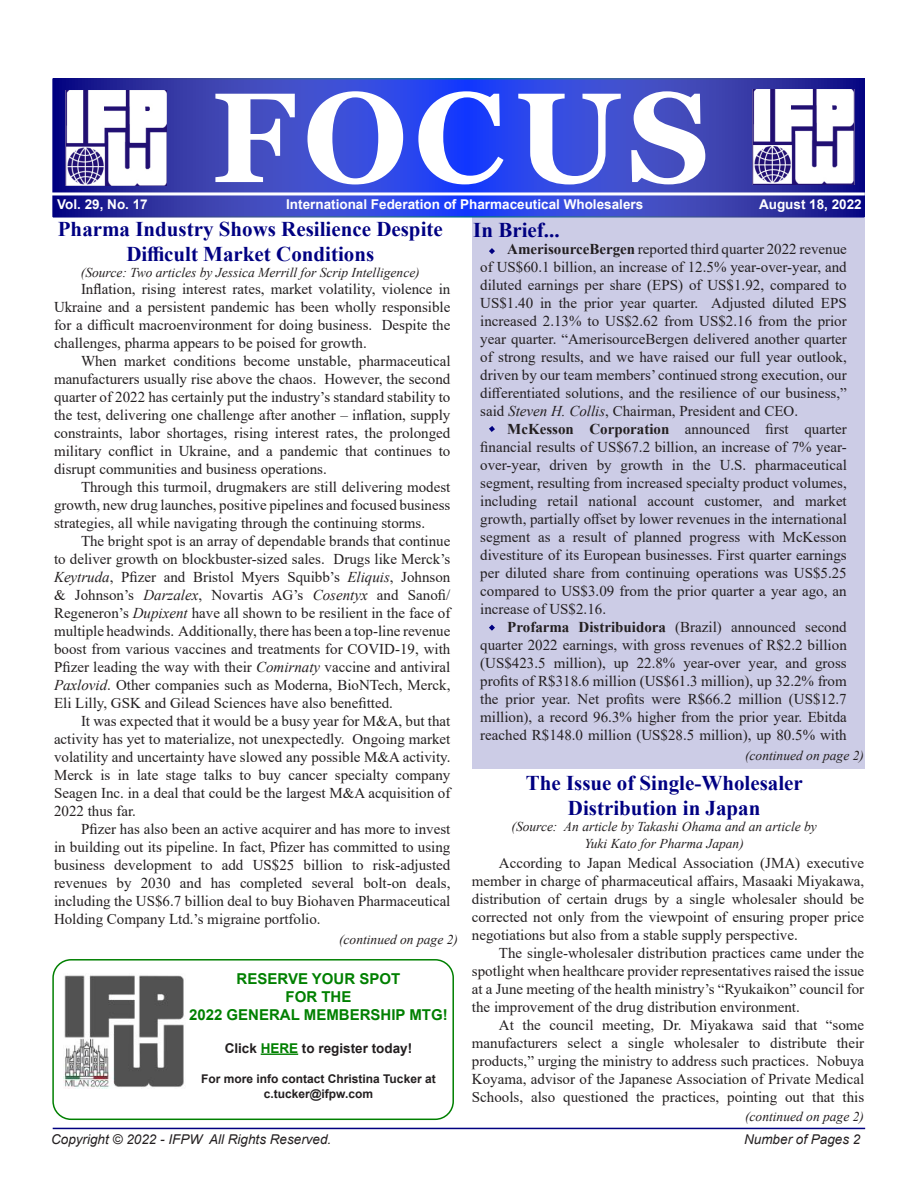
<style>
.page{position:relative;width:918px;height:1188px;background:#fff}
.page>*{position:absolute;margin:0;border:0;box-sizing:border-box;transform-origin:0 0}
.t1{font:700 127.5px "Georgia";letter-spacing:.05em;color:#fff}
.t2{font:700 21px/25.2px "Times New Roman";color:#000082;text-align:center}
.t3{font:700 21px "Times New Roman";color:#000080}
.t4{font:15px/18px "Times New Roman";color:#231f20;text-align:justify}
.t5{font:700 15px "Arial";color:#008000}
.t6{font:italic 13.5px "Times New Roman";color:#231f20}
.Source{font:700 13.5px "Arial";color:#fff}
.t7{font:italic 13.5px "Arial";color:#231f20}
.t8{font:700 13.5px "Arial";color:#231f20}
.t9{font:700 12px/14.4px "Arial";color:#231f20;text-align:center}
.s1{font-style:italic}
.s2{color:#008000}
.s3{font-weight:700}
</style>
<div class="page">
<div style="left:472px;top:218px;width:393px;height:551px;background:#cccce6"></div>
<svg style="left:55px;top:81px;width:807px;height:134px;background:#3444ca"></svg>
<img style="left:753px;top:89px;width:101px;height:95px">
<img style="left:66px;top:91px;width:101px;height:95px">
<svg style="left:489px;top:624px;width:6px;height:7px"></svg>
<svg style="left:489px;top:248px;width:6px;height:6px"></svg>
<svg style="left:489px;top:426px;width:6px;height:6px"></svg>
<hr style="left:51px;top:192px;width:814px;height:3px;background:#fff">
<hr style="left:53px;top:1128px;width:812px;height:1px;background:#000080">
<div style="left:52px;top:959px;width:402px;height:161px;border:2px solid #008000;border-radius:18px"></div>
<img style="left:63px;top:975px;width:121px;height:113px">
<hr style="left:261px;top:1054px;width:37px;height:1px;background:#008000">
<p class="Source" style="left:57px;top:195px;width:92px">Vol. 29, No. 17</p>
<p class="t1" style="left:211px;top:56px;width:500px">FOCUS</p>
<p class="Source" style="left:286px;top:195px;width:359px">International Federation of Pharmaceutical Wholesalers</p>
<p class="Source" style="left:759px;top:195px;width:104px">August 18, 2022</p>
<p class="t2" style="left:58px;top:216px;width:386px">Pharma Industry Shows Resilience Despite<br>Difficult Market Conditions</p>
<p class="t6" style="left:81px;top:263px;width:340px">(Source: Two articles by Jessica Merrill for Scrip Intelligence)</p>
<p class="t4" style="left:54px;top:279px;width:398px;text-indent:27px">Inflation, rising interest rates, market volatility, violence in Ukraine and a persistent pandemic has been wholly responsible for a difficult macroenvironment for doing business. Despite the challenges, pharma appears to be poised for growth.</p>
<p class="t4" style="left:54px;top:351px;width:398px;text-indent:27px">When market conditions become unstable, pharmaceutical manufacturers usually rise above the chaos. However, the second quarter of 2022 has certainly put the industry’s standard stability to the test, delivering one challenge after another – inflation, supply constraints, labor shortages, rising interest rates, the prolonged military conflict in Ukraine, and a pandemic that continues to disrupt communities and business operations.</p>
<p class="t4" style="left:54px;top:477px;width:398px;text-indent:27px">Through this turmoil, drugmakers are still delivering modest growth, new drug launches, positive pipelines and focused business strategies, all while navigating through the continuing storms.</p>
<p class="t4" style="left:54px;top:531px;width:398px;text-indent:27px">The bright spot is an array of dependable brands that continue to deliver growth on blockbuster-sized sales. Drugs like Merck’s <span class="s1">Keytruda</span>, Pfizer and Bristol Myers Squibb’s <span class="s1">Eliquis</span>, Johnson &amp; Johnson’s <span class="s1">Darzalex</span>, Novartis AG’s <span class="s1">Cosentyx</span> and Sanofi/ Regeneron’s <span class="s1">Dupixent</span> have all shown to be resilient in the face of multiple headwinds. Additionally, there has been a top-line revenue boost from various vaccines and treatments for COVID-19, with Pfizer leading the way with their <span class="s1">Comirnaty</span> vaccine and antiviral <span class="s1">Paxlovid</span>. Other companies such as Moderna, BioNTech, Merck, Eli Lilly, GSK and Gilead Sciences have also benefitted.</p>
<p class="t4" style="left:54px;top:711px;width:398px;text-indent:27px">It was expected that it would be a busy year for M&amp;A, but that activity has yet to materialize, not unexpectedly. Ongoing market volatility and uncertainty have slowed any possible M&amp;A activity.<br>Merck is in late stage talks to buy cancer specialty company Seagen Inc. in a deal that could be the largest M&amp;A acquisition of 2022 thus far.</p>
<p class="t4" style="left:54px;top:819px;width:398px;text-indent:27px">Pfizer has also been an active acquirer and has more to invest in building out its pipeline. In fact, Pfizer has committed to using business development to add US$25 billion to risk-adjusted revenues by 2030 and has completed several bolt-on deals, including the US$6.7 billion deal to buy Biohaven Pharmaceutical Holding Company Ltd.’s migraine portfolio.</p>
<p class="t6" style="left:339px;top:930px;width:120px">(continued on page 2)</p>
<p class="t5" style="left:237px;top:969px;width:165px">RESERVE YOUR SPOT</p>
<p class="t5" style="left:286px;top:987px;width:67px">FOR THE</p>
<p class="t5" style="left:189px;top:1005px;width:260px">2022 GENERAL MEMBERSHIP MTG!</p>
<p class="t8" style="left:225px;top:1039px;width:189px">Click <span class="s2">HERE</span> to register today!</p>
<p class="t9" style="left:201px;top:1072px;width:236px">For more info contact Christina Tucker at c.tucker@ifpw.com</p>
<p class="t3" style="left:473px;top:215px;width:88px">In Brief...</p>
<p class="t4" style="left:480px;top:240px;width:368px;text-indent:27px"><span class="s3">AmerisourceBergen</span> reported third quarter 2022 revenue of US$60.1 billion, an increase of 12.5% year-over-year, and diluted earnings per share (EPS) of US$1.92, compared to US$1.40 in the prior year quarter. Adjusted diluted EPS increased 2.13% to US$2.62 from US$2.16 from the prior year quarter. “AmerisourceBergen delivered another quarter of strong results, and we have raised our full year outlook, driven by our team members’ continued strong execution, our differentiated solutions, and the resilience of our business,” said <span class="s1">Steven H. Collis</span>, Chairman, President and CEO.</p>
<p class="t4" style="left:480px;top:420px;width:368px;text-indent:27px"><span class="s3">McKesson Corporation</span> announced first quarter financial results of US$67.2 billion, an increase of 7% year&shy;over-year, driven by growth in the U.S. pharmaceutical segment, resulting from increased specialty product volumes, including retail national account customer, and market growth, partially offset by lower revenues in the international segment as a result of planned progress with McKesson divestiture of its European businesses. First quarter earnings per diluted share from continuing operations was US$5.25 compared to US$3.09 from the prior quarter a year ago, an increase of US$2.16.</p>
<p class="t4" style="left:480px;top:618px;width:368px;text-indent:27px"><span class="s3">Profarma Distribuidora</span> (Brazil) announced second quarter 2022 earnings, with gross revenues of R$2.2 billion (US$423.5 million), up 22.8% year-over year, and gross profits of R$318.6 million (US$61.3 million), up 32.2% from the prior year. Net profits were R$66.2 million (US$12.7 million), a record 96.3% higher from the prior year. Ebitda reached R$148.0 million (US$28.5 million), up 80.5% with</p>
<p class="t6" style="left:745px;top:746px;width:120px">(continued on page 2)</p>
<p class="t2" style="left:526px;top:770px;width:279px">The Issue of Single-Wholesaler<br>Distribution in Japan</p>
<p class="t6" style="left:512px;top:818px;width:307px">(Source: An article by Takashi Ohama and an article by</p>
<p class="t6" style="left:585px;top:834px;width:161px">Yuki Kato for Pharma Japan)</p>
<p class="t4" style="left:472px;top:853px;width:394px;text-indent:27px">According to Japan Medical Association (JMA) executive member in charge of pharmaceutical affairs, Masaaki Miyakawa, distribution of certain drugs by a single wholesaler should be corrected not only from the viewpoint of ensuring proper price negotiations but also from a stable supply perspective.</p>
<p class="t4" style="left:472px;top:943px;width:394px;text-indent:27px">The single-wholesaler distribution practices came under the spotlight when healthcare provider representatives raised the issue at a June meeting of the health ministry’s “Ryukaikon” council for the improvement of the drug distribution environment.</p>
<p class="t4" style="left:472px;top:1015px;width:394px;text-indent:27px">At the council meeting, Dr. Miyakawa said that “some manufacturers select a single wholesaler to distribute their products,” urging the ministry to address such practices. Nobuya Koyama, advisor of the Japanese Association of Private Medical Schools, also questioned the practices, pointing out that this</p>
<p class="t6" style="left:745px;top:1107px;width:120px">(continued on page 2)</p>
<p class="t7" style="left:51px;top:1131px;width:282px">Copyright © 2022 - IFPW All Rights Reserved.</p>
<p class="t7" style="left:744px;top:1131px;width:118px">Number of Pages 2</p>
</div>
